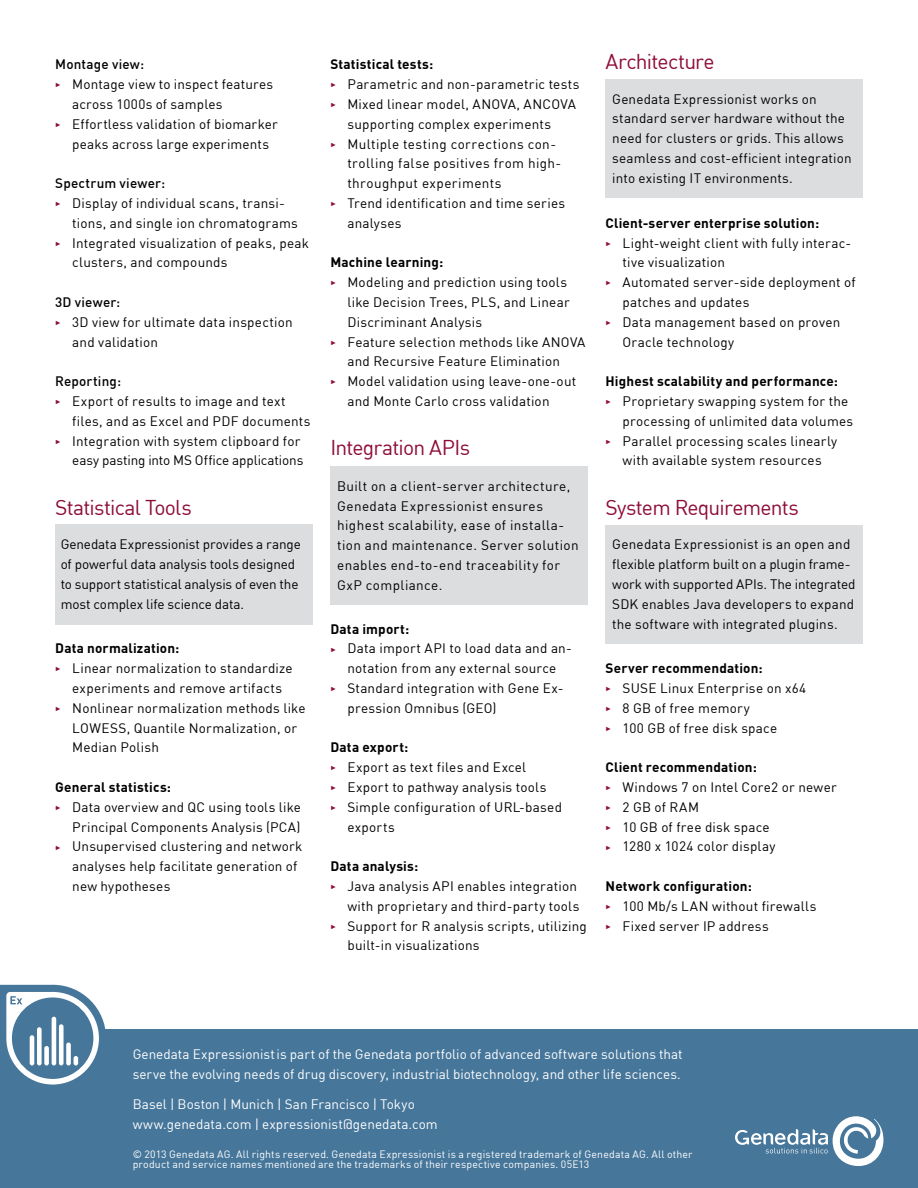
<style>
.page{position:relative;width:918px;height:1188px;background:#fff}
.page>*{position:absolute;margin:0;border:0;box-sizing:border-box;transform-origin:0 0}
.t1{font:21px "DINCE";letter-spacing:-.035em;color:#8e0c3a}
.t2{font:13.5px/19.8px "DINCE";letter-spacing:.015em;color:#000}
.t3{font:13.5px/19.8px "DINCE";color:#fff}
.t4{font:700 13.5px "DINCE";letter-spacing:.015em;color:#000}
.t5{font:13.5px/19.8px "DINCE";letter-spacing:-.01em;color:#000}
.t6{font:500 13.5px "DINCE";letter-spacing:.015em;color:#000}
.t7{font:10.5px/9.9px "DINCE";letter-spacing:.02em;color:#fff}
.s1{color:#8e0c3a}
</style>
<div class="page">
<div style="left:606px;top:525px;width:257px;height:119px;background:#dcddde"></div>
<div style="left:330px;top:466px;width:258px;height:139px;background:#dcddde"></div>
<div style="left:606px;top:79px;width:257px;height:119px;background:#dcddde"></div>
<div style="left:55px;top:524px;width:257px;height:100px;background:#dcddde"></div>
<div style="left:0;top:1030px;width:918px;height:158px;background:#46769a"></div>
<svg style="left:0;top:985px;width:106px;height:100px"></svg>
<hr style="left:52px;top:1017px;width:4px;height:49px;background:#fff;border-radius:2px">
<hr style="left:30px;top:1035px;width:4px;height:31px;background:#fff;border-radius:2px">
<div style="left:66px;top:1043px;width:5px;height:23px;background:#fff;border-radius:2px"></div>
<hr style="left:74px;top:1056px;width:4px;height:10px;background:#fff;border-radius:2px">
<div style="left:44px;top:1046px;width:5px;height:20px;background:#fff;border-radius:2px"></div>
<div style="left:37px;top:1027px;width:5px;height:39px;background:#fff;border-radius:2px"></div>
<div style="left:59px;top:1024px;width:5px;height:42px;background:#fff;border-radius:2px"></div>
<svg style="left:735px;top:1116px;width:149px;height:50px"></svg>
<p class="t6" style="left:55px;top:56px;width:90px">Montage view:</p>
<p class="t2" style="left:72px;top:74px;width:202px;text-indent:-17px"><span class="s1">✓</span> Montage view to inspect features across 1000s of samples</p>
<p class="t2" style="left:72px;top:114px;width:207px;text-indent:-17px"><span class="s1">✓</span> Effortless validation of biomarker peaks across large experiments</p>
<p class="t6" style="left:55px;top:174px;width:111px">Spectrum viewer:</p>
<p class="t2" style="left:72px;top:193px;width:227px;text-indent:-17px"><span class="s1">✓</span> Display of individual scans, transi&shy;tions, and single ion chromatograms</p>
<p class="t2" style="left:72px;top:232px;width:238px;text-indent:-17px"><span class="s1">✓</span> Integrated visualization of peaks, peak clusters, and compounds</p>
<p class="t6" style="left:55px;top:293px;width:67px">3D viewer:</p>
<p class="t2" style="left:72px;top:312px;width:222px;text-indent:-17px"><span class="s1">✓</span> 3D view for ultimate data inspection and validation</p>
<p class="t6" style="left:55px;top:372px;width:67px">Reporting:</p>
<p class="t2" style="left:72px;top:391px;width:240px;text-indent:-17px"><span class="s1">✓</span> Export of results to image and text files, and as Excel and PDF documents</p>
<p class="t2" style="left:55px;top:430px;width:250px;text-align:right"><span class="s1">✓</span> Integration with system clipboard for easy pasting into MS Office applications</p>
<h1 class="t1" style="left:55px;top:494px;width:138px">Statistical Tools</h1>
<p class="t5" style="left:61px;top:534px;width:242px">Genedata Expressionist provides a range of powerful data analysis tools designed to support statistical analysis of even the most complex life science data.</p>
<p class="t4" style="left:55px;top:640px;width:126px">Data normalization:</p>
<p class="t2" style="left:55px;top:658px;width:239px;text-align:center"><span class="s1">✓</span> Linear normalization to standardize experiments and remove artifacts</p>
<p class="t2" style="left:72px;top:698px;width:235px;text-indent:-17px"><span class="s1">✓</span> Nonlinear normalization methods like<br>LOWESS, Quantile Normalization, or<br>Median Polish</p>
<p class="t4" style="left:55px;top:778px;width:117px">General statistics:</p>
<p class="t2" style="left:55px;top:797px;width:247px;text-align:right"><span class="s1">✓</span> Data overview and QC using tools like<br>Principal Components Analysis (PCA)</p>
<p class="t2" style="left:72px;top:836px;width:232px;text-indent:-17px"><span class="s1">✓</span> Unsupervised clustering and network analyses help facilitate generation of new hypotheses</p>
<p class="t4" style="left:330px;top:55px;width:104px">Statistical tests:</p>
<p class="t2" style="left:330px;top:74px;width:251px"><span class="s1">✓</span> Parametric and non-parametric tests</p>
<p class="t2" style="left:330px;top:94px;width:247px;text-align:center"><span class="s1">✓</span> Mixed linear model, ANOVA, ANCOVA supporting complex experiments</p>
<p class="t2" style="left:347px;top:133px;width:215px;text-indent:-17px"><span class="s1">✓</span> Multiple testing corrections con&shy;trolling false positives from high&shy;throughput experiments</p>
<p class="t2" style="left:347px;top:193px;width:219px;text-indent:-17px"><span class="s1">✓</span> Trend identification and time series analyses</p>
<p class="t4" style="left:330px;top:253px;width:114px">Machine learning:</p>
<p class="t2" style="left:347px;top:272px;width:224px;text-indent:-17px"><span class="s1">✓</span> Modeling and prediction using tools like Decision Trees, PLS, and Linear<br>Discriminant Analysis</p>
<p class="t2" style="left:347px;top:331px;width:239px;text-indent:-17px"><span class="s1">✓</span> Feature selection methods like ANOVA and Recursive Feature Elimination</p>
<p class="t2" style="left:347px;top:371px;width:230px;text-indent:-17px"><span class="s1">✓</span> Model validation using leave-one-out and Monte Carlo cross validation</p>
<h1 class="t1" style="left:330px;top:435px;width:141px">Integration APIs</h1>
<p class="t2" style="left:337px;top:476px;width:243px">Built on a client-server architecture, Genedata Expressionist ensures highest scalability, ease of installa&shy;tion and maintenance. Server solution enables end-to-end traceability for GxP compliance.</p>
<p class="t4" style="left:330px;top:620px;width:80px">Data import:</p>
<p class="t2" style="left:330px;top:638px;width:243px;text-align:center"><span class="s1">✓</span> Data import API to load data and an&shy;notation from any external source</p>
<p class="t2" style="left:347px;top:678px;width:218px;text-indent:-17px"><span class="s1">✓</span> Standard integration with Gene Ex&shy;pression Omnibus (GEO)</p>
<p class="t4" style="left:330px;top:739px;width:79px">Data export:</p>
<p class="t2" style="left:330px;top:757px;width:197px"><span class="s1">✓</span> Export as text files and Excel</p>
<p class="t2" style="left:330px;top:777px;width:218px"><span class="s1">✓</span> Export to pathway analysis tools</p>
<p class="t2" style="left:347px;top:797px;width:216px;text-indent:-17px"><span class="s1">✓</span> Simple configuration of URL-based exports</p>
<p class="t4" style="left:330px;top:857px;width:89px">Data analysis:</p>
<p class="t2" style="left:330px;top:876px;width:251px;text-align:right"><span class="s1">✓</span> Java analysis API enables integration with proprietary and third-party tools</p>
<p class="t2" style="left:347px;top:916px;width:241px;text-indent:-17px"><span class="s1">✓</span> Support for R analysis scripts, utilizing built-in visualizations</p>
<h1 class="t1" style="left:606px;top:48px;width:111px">Architecture</h1>
<p class="t2" style="left:612px;top:89px;width:241px">Genedata Expressionist works on standard server hardware without the need for clusters or grids. This allows seamless and cost-efficient integration into existing IT environments.</p>
<p class="t4" style="left:606px;top:214px;width:215px">Client-server enterprise solution:</p>
<p class="t2" style="left:623px;top:232px;width:230px;text-indent:-17px"><span class="s1">✓</span> Light-weight client with fully interac&shy;tive visualization</p>
<p class="t2" style="left:623px;top:272px;width:235px;text-indent:-17px"><span class="s1">✓</span> Automated server-side deployment of patches and updates</p>
<p class="t2" style="left:623px;top:312px;width:219px;text-indent:-17px"><span class="s1">✓</span> Data management based on proven<br>Oracle technology</p>
<p class="t4" style="left:606px;top:372px;width:234px">Highest scalability and performance:</p>
<p class="t2" style="left:623px;top:391px;width:232px;text-indent:-17px"><span class="s1">✓</span> Proprietary swapping system for the processing of unlimited data volumes</p>
<p class="t2" style="left:606px;top:430px;width:233px;text-align:center"><span class="s1">✓</span> Parallel processing scales linearly with available system resources</p>
<h1 class="t1" style="left:606px;top:494px;width:195px">System Requirements</h1>
<p class="t2" style="left:612px;top:534px;width:245px">Genedata Expressionist is an open and flexible platform built on a plugin frame&shy;work with supported APIs. The integrated SDK enables Java developers to expand the software with integrated plugins.</p>
<p class="t4" style="left:606px;top:659px;width:159px">Server recommendation:</p>
<p class="t2" style="left:606px;top:678px;width:202px"><span class="s1">✓</span> SUSE Linux Enterprise on x64</p>
<p class="t2" style="left:606px;top:698px;width:146px"><span class="s1">✓</span> 8 GB of free memory</p>
<p class="t2" style="left:606px;top:718px;width:173px"><span class="s1">✓</span> 100 GB of free disk space</p>
<p class="t4" style="left:606px;top:758px;width:153px">Client recommendation:</p>
<p class="t2" style="left:606px;top:777px;width:233px"><span class="s1">✓</span> Windows 7 on Intel Core2 or newer</p>
<p class="t2" style="left:606px;top:797px;width:95px"><span class="s1">✓</span> 2 GB of RAM</p>
<p class="t2" style="left:606px;top:817px;width:166px"><span class="s1">✓</span> 10 GB of free disk space</p>
<p class="t2" style="left:606px;top:836px;width:171px"><span class="s1">✓</span> 1280 x 1024 color display</p>
<p class="t4" style="left:606px;top:877px;width:148px">Network configuration:</p>
<p class="t2" style="left:606px;top:896px;width:212px"><span class="s1">✓</span> 100 Mb/s LAN without firewalls</p>
<p class="t2" style="left:606px;top:916px;width:165px"><span class="s1">✓</span> Fixed server IP address</p>
<p class="t3" style="left:133px;top:1044px;width:552px">Genedata Expressionistis part of the Genedata portfolio of advanced software solutions that serve the evolving needs of drug discovery, industrial biotechnology, and other life sciences.</p>
<p class="t3" style="left:133px;top:1094px;width:307px">Basel | Boston | Munich | San Francisco | Tokyo www.genedata.com | expressionist@genedata.com</p>
<p class="t7" style="left:133px;top:1149px;width:561px">© 2013 Genedata AG. All rights reserved. Genedata Expressionist is a registered trademark of Genedata AG. All other product and service names mentioned are the trademarks of their respective companies. 05E13</p>
</div>
